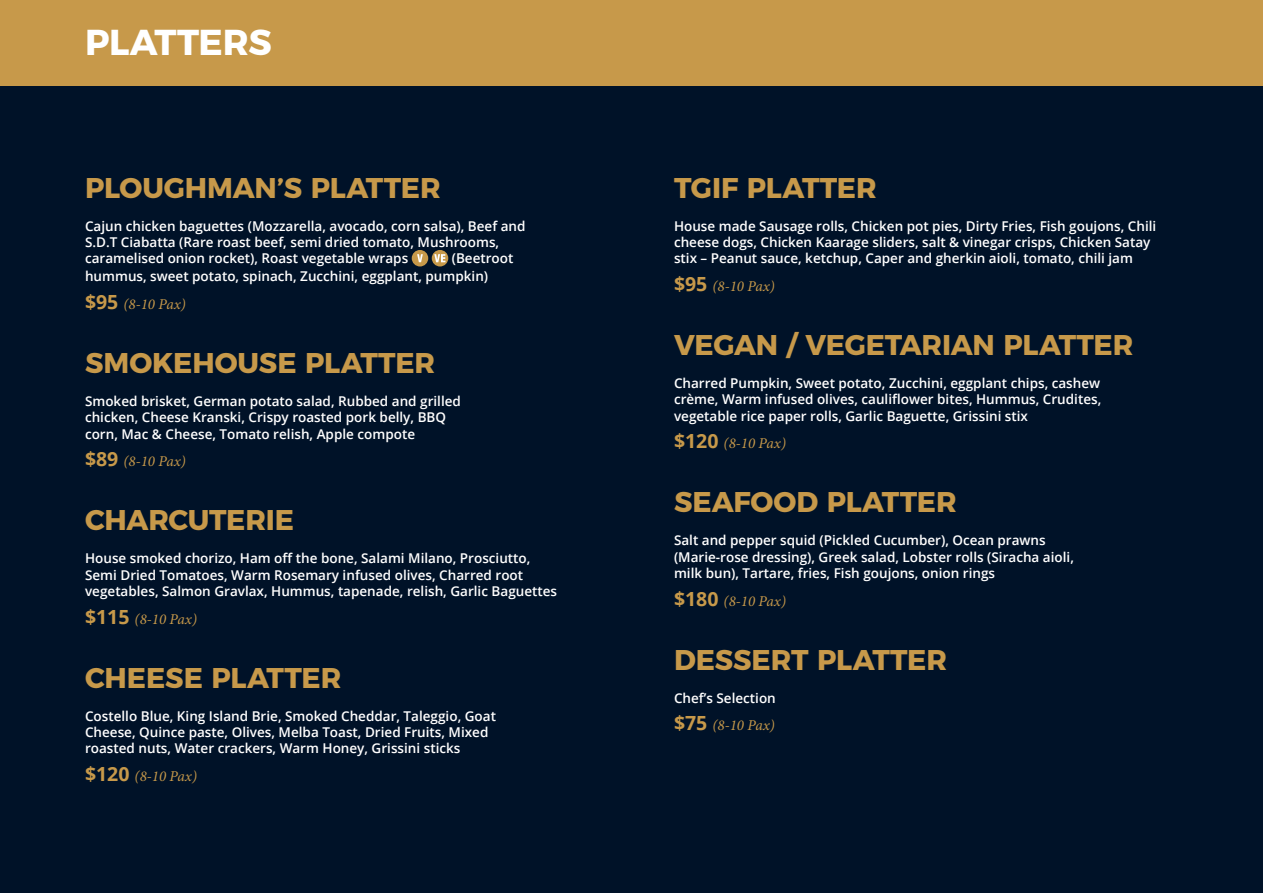
<style>
.page{position:relative;width:1263px;height:893px;background:#001228}
.page>*{position:absolute;margin:0;border:0;box-sizing:border-box;transform-origin:0 0}
.Page_Headings{font:700 36px "Montserrat";letter-spacing:-.01em;color:#fff}
.Platter_Headings{font:700 28.5px "Montserrat";letter-spacing:-.005em;color:#c7994a}
.Platter_Prices{font:italic 15px "Minion Pro";color:#c7994a}
.Platter_Descriptions{font:600 13.5px/16.2px "Open Sans";color:#fff}
.s1{font-family:"Open Sans";font-weight:700;font-style:normal;font-size:19.5px}
</style>
<div class="page">
<div style="left:412px;top:250px;width:16px;height:16px;background:#c7994a;border-radius:50%"></div>
<svg style="left:417px;top:254px;width:6px;height:8px"></svg>
<svg style="left:432px;top:250px;width:16px;height:16px"></svg>
<svg style="left:434px;top:254px;width:11px;height:8px"></svg>
<div style="left:0;top:0;width:1263px;height:85px;background:#c7994a"></div>
<p class="Page_Headings" style="left:85px;top:13px;width:188px">PLATTERS</p>
<p class="Platter_Headings" style="left:85px;top:164px;width:357px">PLOUGHMAN’S PLATTER</p>
<p class="Platter_Descriptions" style="left:85px;top:218px;width:442px">Cajun chicken baguettes (Mozzarella, avocado, corn salsa), Beef and<br>S.D.T Ciabatta (Rare roast beef, semi dried tomato, Mushrooms, caramelised onion rocket), Roast vegetable wraps</p>
<p class="Platter_Descriptions" style="left:85px;top:249px;width:430px;line-height:18px;text-indent:367px">(Beetroot hummus, sweet potato, spinach, Zucchini, eggplant, pumpkin)</p>
<p class="Platter_Prices" style="left:85px;top:294px;width:102px"><span class="s1">$95</span> (8-10 Pax)</p>
<p class="Platter_Headings" style="left:85px;top:339px;width:352px">SMOKEHOUSE PLATTER</p>
<p class="Platter_Descriptions" style="left:85px;top:393px;width:377px">Smoked brisket, German potato salad, Rubbed and grilled chicken, Cheese Kranski, Crispy roasted pork belly, BBQ corn, Mac &amp; Cheese, Tomato relish, Apple compote</p>
<p class="Platter_Prices" style="left:85px;top:451px;width:102px"><span class="s1">$89</span> (8-10 Pax)</p>
<p class="Platter_Headings" style="left:85px;top:497px;width:211px">CHARCUTERIE</p>
<p class="Platter_Descriptions" style="left:85px;top:550px;width:474px">House smoked chorizo, Ham off the bone, Salami Milano, Prosciutto,<br>Semi Dried Tomatoes, Warm Rosemary infused olives, Charred root vegetables, Salmon Gravlax, Hummus, tapenade, relish, Garlic Baguettes</p>
<p class="Platter_Prices" style="left:85px;top:608px;width:113px"><span class="s1">$115</span> (8-10 Pax)</p>
<p class="Platter_Headings" style="left:85px;top:654px;width:258px">CHEESE PLATTER</p>
<p class="Platter_Descriptions" style="left:85px;top:707px;width:412px">Costello Blue, King Island Brie, Smoked Cheddar, Taleggio, Goat<br>Cheese, Quince paste, Olives, Melba Toast, Dried Fruits, Mixed roasted nuts, Water crackers, Warm Honey, Grissini sticks</p>
<p class="Platter_Prices" style="left:85px;top:766px;width:113px"><span class="s1">$120</span> (8-10 Pax)</p>
<p class="Platter_Headings" style="left:674px;top:164px;width:204px">TGIF PLATTER</p>
<p class="Platter_Descriptions" style="left:674px;top:218px;width:484px">House made Sausage rolls, Chicken pot pies, Dirty Fries, Fish goujons, Chili cheese dogs, Chicken Kaarage sliders, salt &amp; vinegar crisps, Chicken Satay stix – Peanut sauce, ketchup, Caper and gherkin aioli, tomato, chili jam</p>
<p class="Platter_Prices" style="left:674px;top:276px;width:102px"><span class="s1">$95</span> (8-10 Pax)</p>
<p class="Platter_Headings" style="left:674px;top:321px;width:461px">VEGAN / VEGETARIAN PLATTER</p>
<p class="Platter_Descriptions" style="left:674px;top:375px;width:429px;text-align:justify">Charred Pumpkin, Sweet potato, Zucchini, eggplant chips, cashew crème, Warm infused olives, cauliflower bites, Hummus, Crudites, vegetable rice paper rolls, Garlic Baguette, Grissini stix</p>
<p class="Platter_Prices" style="left:674px;top:433px;width:113px"><span class="s1">$120</span> (8-10 Pax)</p>
<p class="Platter_Headings" style="left:674px;top:479px;width:284px">SEAFOOD PLATTER</p>
<p class="Platter_Descriptions" style="left:674px;top:532px;width:401px">Salt and pepper squid (Pickled Cucumber), Ocean prawns (Marie-rose dressing), Greek salad, Lobster rolls (Siracha aioli, milk bun), Tartare, fries, Fish goujons, onion rings</p>
<p class="Platter_Prices" style="left:674px;top:590px;width:113px"><span class="s1">$180</span> (8-10 Pax)</p>
<p class="Platter_Headings" style="left:674px;top:636px;width:275px">DESSERT PLATTER</p>
<p class="Platter_Descriptions" style="left:674px;top:689px;width:103px">Chef’s Selection</p>
<p class="Platter_Prices" style="left:674px;top:715px;width:102px"><span class="s1">$75</span> (8-10 Pax)</p>
</div>
